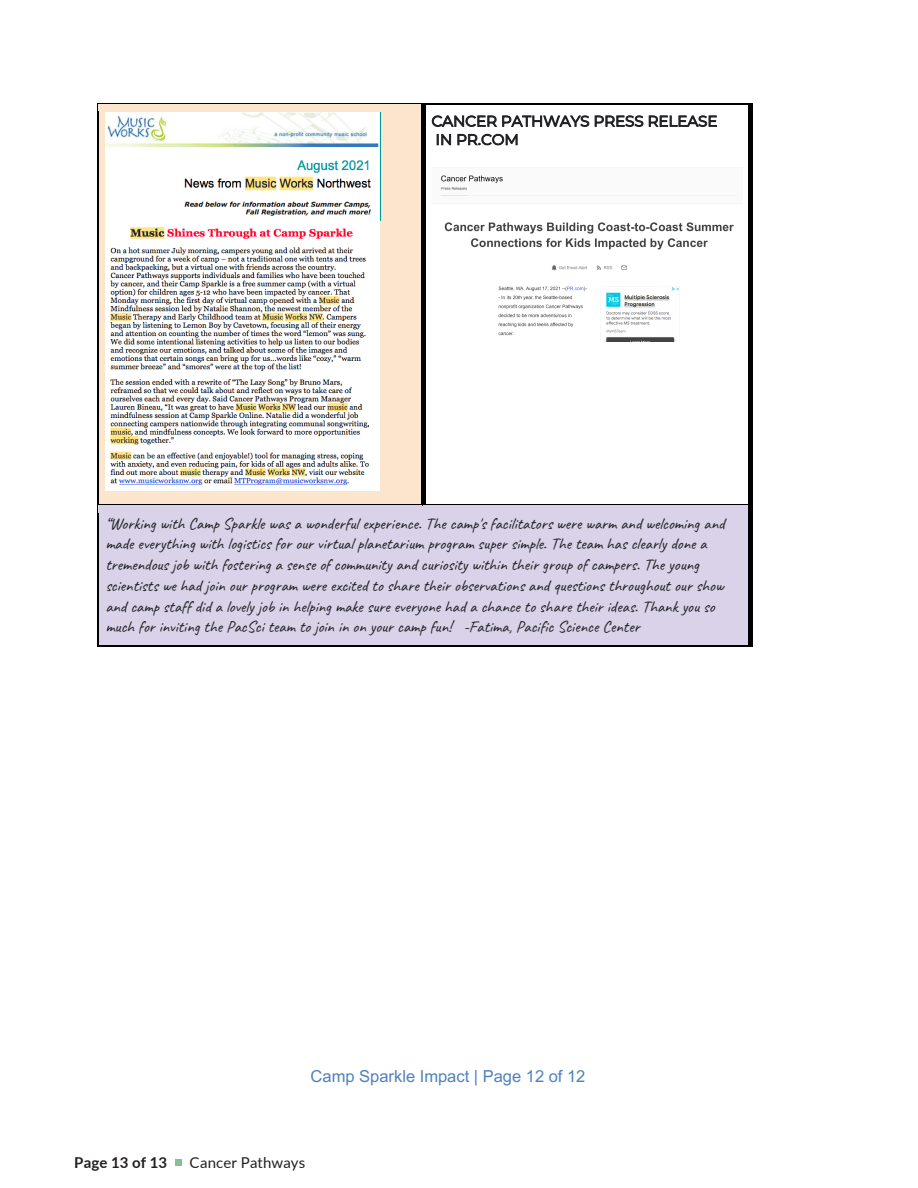
<style>
.page{position:relative;width:918px;height:1188px;background:#fff}
.page>*{position:absolute;margin:0;border:0;box-sizing:border-box;transform-origin:0 0}
.t1{font:16.5px/20.7px "Caveat";color:#202124}
.t2{font:16.5px "Arial";color:#4f81bd}
.t3{font:15px "Lato";letter-spacing:.01em;color:#231f20}
.t4{font:700 15px "Lato";color:#231f20}
.t5{font:14.85px/18.3px "Montserrat";letter-spacing:-.005em;color:#202124}
</style>
<div class="page">
<div style="left:99px;top:104px;width:323px;height:400px;background:#fce5cd"></div>
<svg style="left:97px;top:103px;width:2px;height:9px"></svg>
<hr style="left:99px;top:103px;width:323px;height:1px;background:#000">
<svg style="left:422px;top:103px;width:4px;height:9px"></svg>
<hr style="left:423px;top:103px;width:325px;height:1px;background:#000">
<div style="left:748px;top:104px;width:5px;height:8px;background:#000"></div>
<hr style="left:97px;top:112px;width:2px;height:392px;background:#000">
<hr style="left:422px;top:112px;width:4px;height:392px;background:#000">
<div style="left:748px;top:112px;width:5px;height:392px;background:#000"></div>
<div style="left:105px;top:513px;width:638px;height:21px;background:#d9d2e9"></div>
<div style="left:105px;top:534px;width:638px;height:20px;background:#d9d2e9"></div>
<div style="left:105px;top:554px;width:638px;height:21px;background:#d9d2e9"></div>
<div style="left:105px;top:575px;width:638px;height:21px;background:#d9d2e9"></div>
<div style="left:105px;top:596px;width:638px;height:21px;background:#d9d2e9"></div>
<div style="left:105px;top:617px;width:638px;height:21px;background:#d9d2e9"></div>
<svg style="left:97px;top:504px;width:2px;height:9px"></svg>
<hr style="left:99px;top:504px;width:323px;height:1px;background:#000">
<div style="left:99px;top:505px;width:323px;height:8px;background:#d9d2e9"></div>
<hr style="left:423px;top:504px;width:325px;height:1px;background:#000">
<div style="left:423px;top:505px;width:325px;height:8px;background:#d9d2e9"></div>
<div style="left:748px;top:504px;width:5px;height:9px;background:#000"></div>
<div style="left:98px;top:638px;width:652px;height:7px;background:#d9d2e9"></div>
<hr style="left:97px;top:513px;width:2px;height:132px;background:#000">
<hr style="left:99px;top:645px;width:649px;height:2px;background:#000">
<div style="left:748px;top:513px;width:5px;height:132px;background:#000"></div>
<img style="left:106px;top:112px;width:275px;height:108px">
<img style="left:106px;top:220px;width:273px;height:270px">
<img style="left:432px;top:167px;width:310px;height:174px">
<div style="left:175px;top:1159px;width:7px;height:7px;background:#82c198"></div>
<p class="t5" style="left:432px;top:111px;width:287px">CANCER PATHWAYS PRESS RELEASE<br>IN PR.COM</p>
<p class="t1" style="left:105px;top:513px;width:621px">“Working with Camp Sparkle was a wonderful experience. The camp's facilitators were warm and welcoming and made everything with logistics for our virtual planetarium program super simple. The team has clearly done a tremendous job with fostering a sense of community and curiosity within their group of campers. The young scientists we had join our program were excited to share their observations and questions throughout our show and camp staff did a lovely job in helping make sure everyone had a chance to share their ideas. Thank you so much for inviting the PacSci team to join in on your camp fun! -Fatima, Pacific Science Center</p>
<p class="t2" style="left:311px;top:1065px;width:276px">Camp Sparkle Impact | Page 12 of 12</p>
<p class="t4" style="left:74px;top:1151px;width:94px">Page 13 of 13</p>
<p class="t3" style="left:190px;top:1152px;width:117px">Cancer Pathways</p>
</div>
